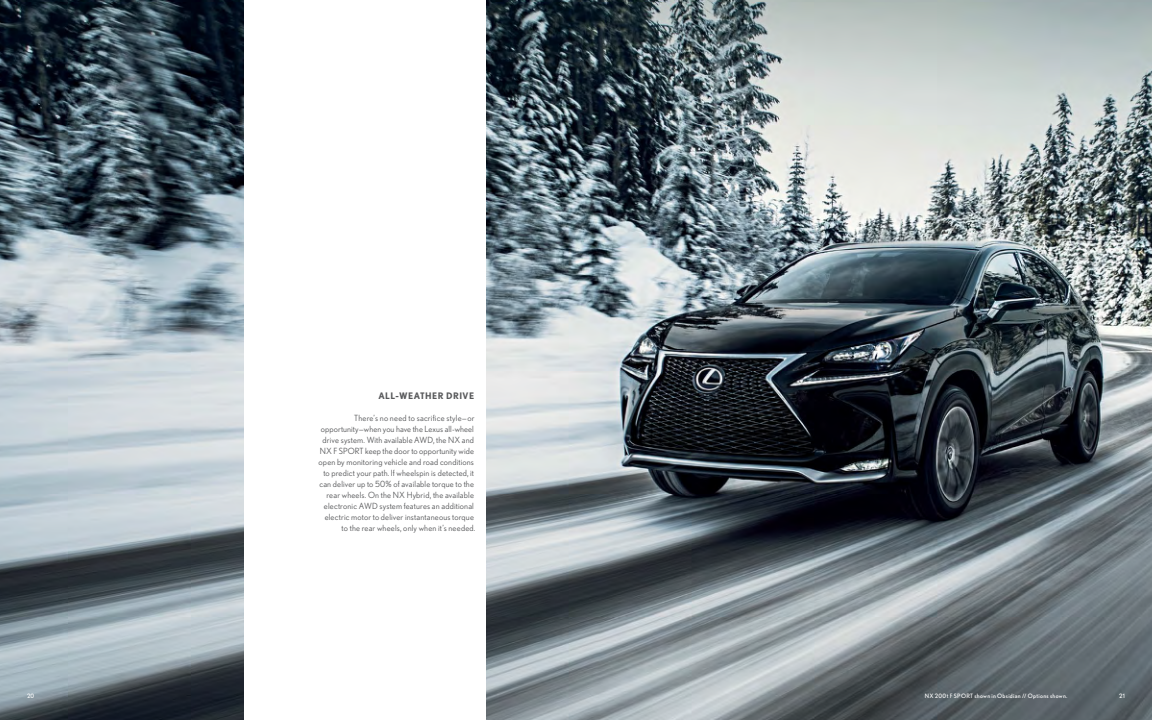
<style>
.page{position:relative;width:1152px;height:720px;background:#fff}
.page>*{position:absolute;margin:0;border:0;box-sizing:border-box;transform-origin:0 0}
.Body_copy{font:700 9px "Nobel";letter-spacing:.045em;color:#58595b}
.Body_copy-2{font:8.5px/11px "Nobel";letter-spacing:.02em;color:#58595b;text-align:right}
.t1{font:6px "Nobel";letter-spacing:.055em;color:#fff}
</style>
<div class="page">
<img style="left:487px;top:0;width:665px;height:720px">
<img style="left:0;top:0;width:244px;height:720px">
<p class="Body_copy" style="left:378px;top:391px;width:97px">ALL-WEATHER DRIVE</p>
<p class="Body_copy-2" style="left:319px;top:413px;width:158px">There’s no need to sacrifice style—or opportunity—when you have the Lexus all-wheel drive system. With available AWD, the NX and NX F SPORT keep the door to opportunity wide open by monitoring vehicle and road conditions to predict your path. If wheelspin is detected, it can deliver up to 50% of available torque to the rear wheels. On the NX Hybrid, the available electronic AWD system features an additional electric motor to deliver instantaneous torque to the rear wheels, only when it’s needed.</p>
<p class="t1" style="left:27px;top:692px;width:9px">20</p>
<p class="t1" style="left:925px;top:692px;width:144px">NX 200t F SPORT shown in Obsidian // Options shown.</p>
<p class="t1" style="left:1119px;top:692px;width:7px">21</p>
</div>
